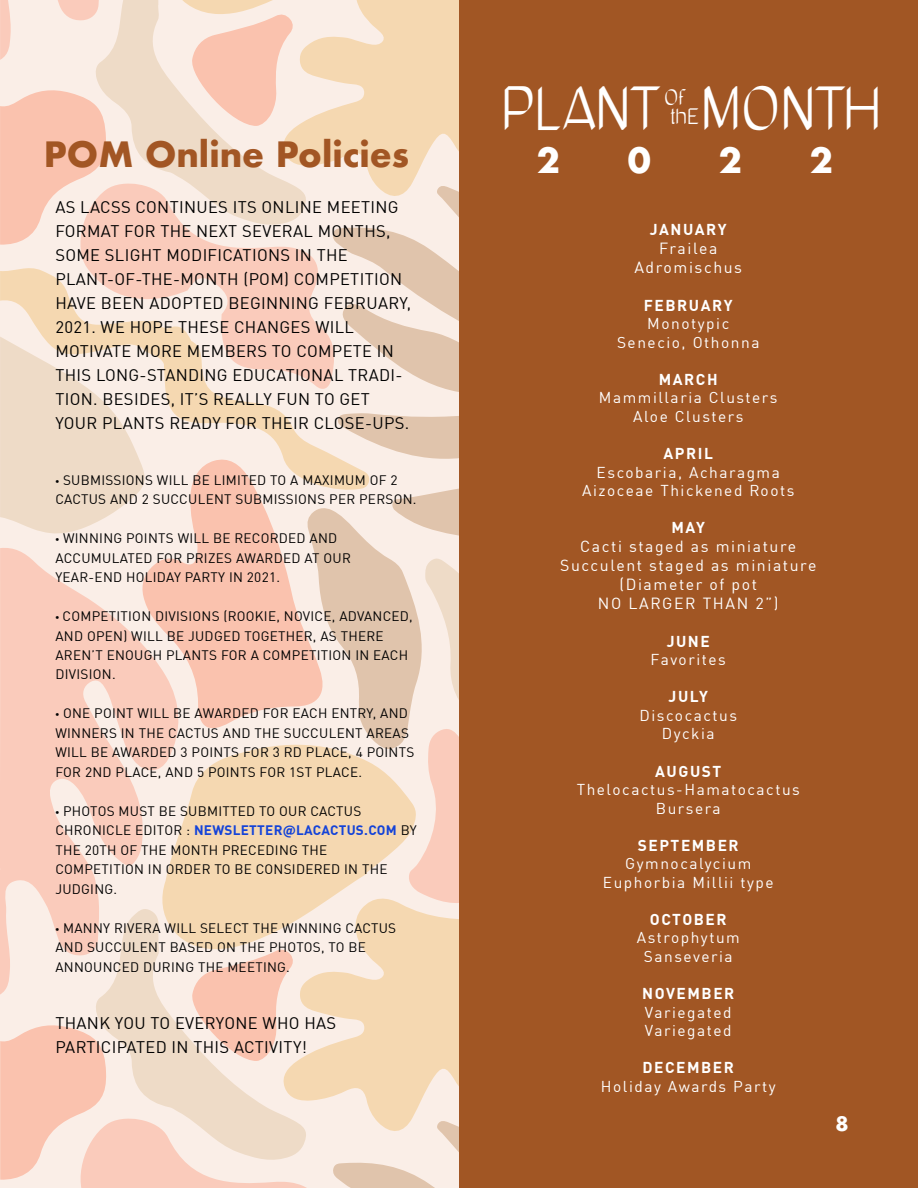
<style>
.page{position:relative;width:918px;height:1188px;background:#fff}
.page>*{position:absolute;margin:0;border:0;box-sizing:border-box;transform-origin:0 0}
.t1{font:49.05px "Se NSKYDEMO";color:#fff}
.t2{font:700 33.9px "Futura";color:#a25624}
.t3{font:700 33.9px "Futura";color:#fff}
.t4{font:700 19.35px "Futura";color:#fff}
.t5{font:17.7px/18.5px "Se NSKYDEMO";color:#fff}
.t6{font:16.5px/24px "Adihaus DIN";letter-spacing:.02em;color:#000}
.t7{font:15.75px/19px "Adihaus DIN";letter-spacing:.1em;color:#fff;text-align:center}
.t8{font:15.45px/18.6px "Adihaus DIN";letter-spacing:.1em;color:#fff;text-align:center}
.t9{font:700 15.45px "Adihaus DIN";letter-spacing:.1em;color:#fff}
.t10{font:13.5px/19.5px "Adihaus DIN";letter-spacing:.02em;color:#000}
.s1{font-family:"Myriad Pro"}
.s2{font-weight:700;color:#1443d8}
</style>
<div class="page">
<svg style="left:0;top:0;width:459px;height:1188px;background:#f6dbc9"></svg>
<div style="left:459px;top:0;width:459px;height:1188px;background:#a15624"></div>
<h2 class="t2" style="left:44px;top:130px;width:367px">POM Online Policies</h2>
<p class="t6" style="left:55px;top:193px;width:357px">AS LACSS CONTINUES ITS ONLINE MEETING FORMAT FOR THE NEXT SEVERAL MONTHS, SOME SLIGHT MODIFICATIONS IN THE PLANT-OF-THE-MONTH (POM) COMPETITION HAVE BEEN ADOPTED BEGINNING FEBRUARY, 2021. WE HOPE THESE CHANGES WILL MOTIVATE MORE MEMBERS TO COMPETE IN THIS LONG-STANDING EDUCATIONAL TRADI-TION. BESIDES, IT’S REALLY FUN TO GET YOUR PLANTS READY FOR THEIR CLOSE-UPS.</p>
<p class="t10" style="left:55px;top:469px;width:363px"><span class="s1">•</span> SUBMISSIONS WILL BE LIMITED TO A MAXIMUM OF 2<br>CACTUS AND 2 SUCCULENT SUBMISSIONS PER PERSON.</p>
<p class="t10" style="left:55px;top:527px;width:297px"><span class="s1">•</span> WINNING POINTS WILL BE RECORDED AND<br>ACCUMULATED FOR PRIZES AWARDED AT OUR<br>YEAR-END HOLIDAY PARTY IN 2021.</p>
<p class="t10" style="left:55px;top:605px;width:359px"><span class="s1">•</span> COMPETITION DIVISIONS (ROOKIE, NOVICE, ADVANCED, AND OPEN) WILL BE JUDGED TOGETHER, AS THERE AREN’T ENOUGH PLANTS FOR A COMPETITION IN EACH DIVISION.</p>
<p class="t10" style="left:55px;top:703px;width:360px"><span class="s1">•</span> ONE POINT WILL BE AWARDED FOR EACH ENTRY, AND WINNERS IN THE CACTUS AND THE SUCCULENT AREAS WILL BE AWARDED 3 POINTS FOR 3 RD PLACE, 4 POINTS FOR 2ND PLACE, AND 5 POINTS FOR 1ST PLACE.</p>
<p class="t10" style="left:55px;top:800px;width:363px"><span class="s1">•</span> PHOTOS MUST BE SUBMITTED TO OUR CACTUS CHRONICLE EDITOR : <span class="s2">NEWSLETTER@LACACTUS.COM</span> BY THE 20TH OF THE MONTH PRECEDING THE COMPETITION IN ORDER TO BE CONSIDERED IN THE JUDGING.</p>
<p class="t10" style="left:55px;top:917px;width:342px"><span class="s1">•</span> MANNY RIVERA WILL SELECT THE WINNING CACTUS<br>AND SUCCULENT BASED ON THE PHOTOS, TO BE<br>ANNOUNCED DURING THE MEETING.</p>
<p class="t6" style="left:55px;top:1009px;width:282px">THANK YOU TO EVERYONE WHO HAS<br>PARTICIPATED IN THIS ACTIVITY!</p>
<h1 class="t1" style="left:502px;top:83px;width:378px">PLANT MONTH</h1>
<h2 class="t3" style="left:537px;top:136px;width:25px">2</h2>
<h2 class="t3" style="left:628px;top:136px;width:25px">0</h2>
<h2 class="t3" style="left:719px;top:136px;width:25px">2</h2>
<h2 class="t3" style="left:810px;top:136px;width:25px">2</h2>
<h3 class="t5" style="left:665px;top:90px;width:36px">of the</h3>
<p class="t9" style="left:650px;top:217px;width:78px">JANUARY</p>
<p class="t7" style="left:634px;top:237px;width:109px">Frailea<br>Adromischus</p>
<p class="t9" style="left:644px;top:292px;width:90px">FEBRUARY</p>
<p class="t8" style="left:617px;top:313px;width:144px">Monotypic<br>Senecio, Othonna</p>
<p class="t9" style="left:659px;top:366px;width:60px">MARCH</p>
<p class="t8" style="left:599px;top:387px;width:180px">Mammillaria Clusters<br>Aloe Clusters</p>
<p class="t9" style="left:664px;top:441px;width:51px">APRIL</p>
<p class="t8" style="left:582px;top:461px;width:214px">Escobaria, Acharagma<br>Aizoceae Thickened Roots</p>
<p class="t9" style="left:671px;top:515px;width:35px">MAY</p>
<p class="t7" style="left:560px;top:535px;width:258px">Cacti staged as miniature<br>Succulent staged as miniature (Diameter of pot<br>NO LARGER THAN 2”)</p>
<p class="t9" style="left:667px;top:628px;width:45px">JUNE</p>
<p class="t8" style="left:651px;top:649px;width:77px">Favorites</p>
<p class="t9" style="left:669px;top:684px;width:41px">JULY</p>
<p class="t8" style="left:639px;top:704px;width:99px">Discocactus<br>Dyckia</p>
<p class="t9" style="left:655px;top:758px;width:68px">AUGUST</p>
<p class="t8" style="left:577px;top:779px;width:225px">Thelocactus-Hamatocactus<br>Bursera</p>
<p class="t9" style="left:638px;top:832px;width:102px">SEPTEMBER</p>
<p class="t8" style="left:603px;top:853px;width:172px">Gymnocalycium<br>Euphorbia Millii type</p>
<p class="t9" style="left:650px;top:906px;width:78px">OCTOBER</p>
<p class="t8" style="left:637px;top:927px;width:105px">Astrophytum<br>Sanseveria</p>
<p class="t9" style="left:642px;top:981px;width:94px">NOVEMBER</p>
<p class="t8" style="left:645px;top:1001px;width:88px;text-align:left">Variegated<br>Variegated</p>
<p class="t9" style="left:643px;top:1055px;width:93px">DECEMBER</p>
<p class="t8" style="left:601px;top:1075px;width:176px">Holiday Awards Party</p>
<h3 class="t4" style="left:835px;top:1110px;width:15px">8</h3>
</div>
